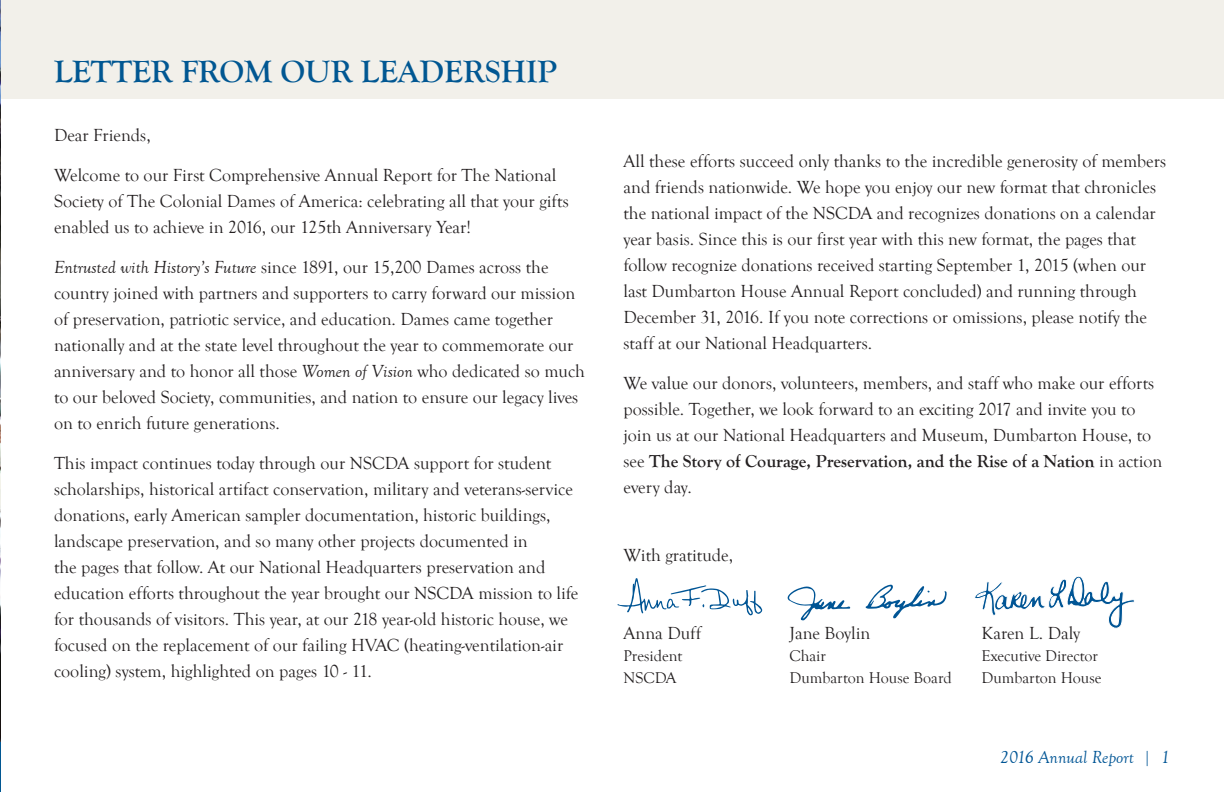
<style>
.page{position:relative;width:1224px;height:792px;background:#fff}
.page>*{position:absolute;margin:0;border:0;box-sizing:border-box;transform-origin:0 0}
.t1{font:700 32px "Goudy Old Style T";color:#015792}
.t2{font:18px/26px "Goudy Old Style T";color:#231f20}
.t3{font:italic 18px "Goudy Old Style T";color:#005595}
.t4{font:16px "Goudy Old Style T";color:#231f20}
.s1{font-style:italic}
.s2{font-weight:700}
</style>
<div class="page">
<div style="left:0;top:0;width:1224px;height:98px;background:#f2f0ea"></div>
<svg style="left:975px;top:576px;width:159px;height:53px"></svg>
<img style="left:0;top:0;width:1px;height:742px">
<svg style="left:617px;top:578px;width:145px;height:38px"></svg>
<svg style="left:787px;top:586px;width:63px;height:34px"></svg>
<svg style="left:866px;top:585px;width:81px;height:33px"></svg>
<hr style="left:0;top:742px;width:1px;height:50px;background:#015792">
<h1 class="t1" style="left:54px;top:54px;width:505px">LETTER FROM OUR LEADERSHIP</h1>
<p class="t2" style="left:54px;top:123px;width:98px">Dear Friends,</p>
<p class="t2" style="left:54px;top:163px;width:516px">Welcome to our First Comprehensive Annual Report for The National<br>Society of The Colonial Dames of America: celebrating all that your gifts enabled us to achieve in 2016, our 125th Anniversary Year!</p>
<p class="t2" style="left:54px;top:255px;width:532px"><span class="s1">Entrusted with History’s Future</span> since 1891, our 15,200 Dames across the country joined with partners and supporters to carry forward our mission of preservation, patriotic service, and education. Dames came together nationally and at the state level throughout the year to commemorate our anniversary and to honor all those <span class="s1">Women of Vision</span> who dedicated so much to our beloved Society, communities, and nation to ensure our legacy lives on to enrich future generations.</p>
<p class="t2" style="left:54px;top:451px;width:526px">This impact continues today through our NSCDA support for student scholarships, historical artifact conservation, military and veterans-service donations, early American sampler documentation, historic buildings, landscape preservation, and so many other projects documented in<br>the pages that follow. At our National Headquarters preservation and education efforts throughout the year brought our NSCDA mission to life for thousands of visitors. This year, at our 218 year-old historic house, we focused on the replacement of our failing HVAC (heating-ventilation-air cooling) system, highlighted on pages 10 - 11.</p>
<p class="t2" style="left:624px;top:149px;width:544px">All these efforts succeed only thanks to the incredible generosity of members and friends nationwide. We hope you enjoy our new format that chronicles the national impact of the NSCDA and recognizes donations on a calendar year basis. Since this is our first year with this new format, the pages that follow recognize donations received starting September 1, 2015 (when our last Dumbarton House Annual Report concluded) and running through December 31, 2016. If you note corrections or omissions, please notify the staff at our National Headquarters.</p>
<p class="t2" style="left:624px;top:371px;width:540px">We value our donors, volunteers, members, and staff who make our efforts possible. Together, we look forward to an exciting 2017 and invite you to join us at our National Headquarters and Museum, Dumbarton House, to see <span class="s2">The Story of Courage, Preservation, and the Rise of a Nation</span> in action every day.</p>
<p class="t2" style="left:624px;top:543px;width:111px">With gratitude,</p>
<p class="t2" style="left:624px;top:621px;width:79px">Anna Duff</p>
<p class="t2" style="left:790px;top:621px;width:82px">Jane Boylin</p>
<p class="t2" style="left:982px;top:621px;width:100px">Karen L. Daly</p>
<p class="t4" style="left:624px;top:647px;width:60px">President</p>
<p class="t4" style="left:790px;top:647px;width:38px">Chair</p>
<p class="t4" style="left:982px;top:647px;width:118px">Executive Director</p>
<p class="t4" style="left:624px;top:669px;width:55px">NSCDA</p>
<p class="t4" style="left:790px;top:669px;width:164px">Dumbarton House Board</p>
<p class="t4" style="left:982px;top:669px;width:121px">Dumbarton House</p>
<p class="t3" style="left:1000px;top:748px;width:171px">2016 Annual Report | 1</p>
</div>
